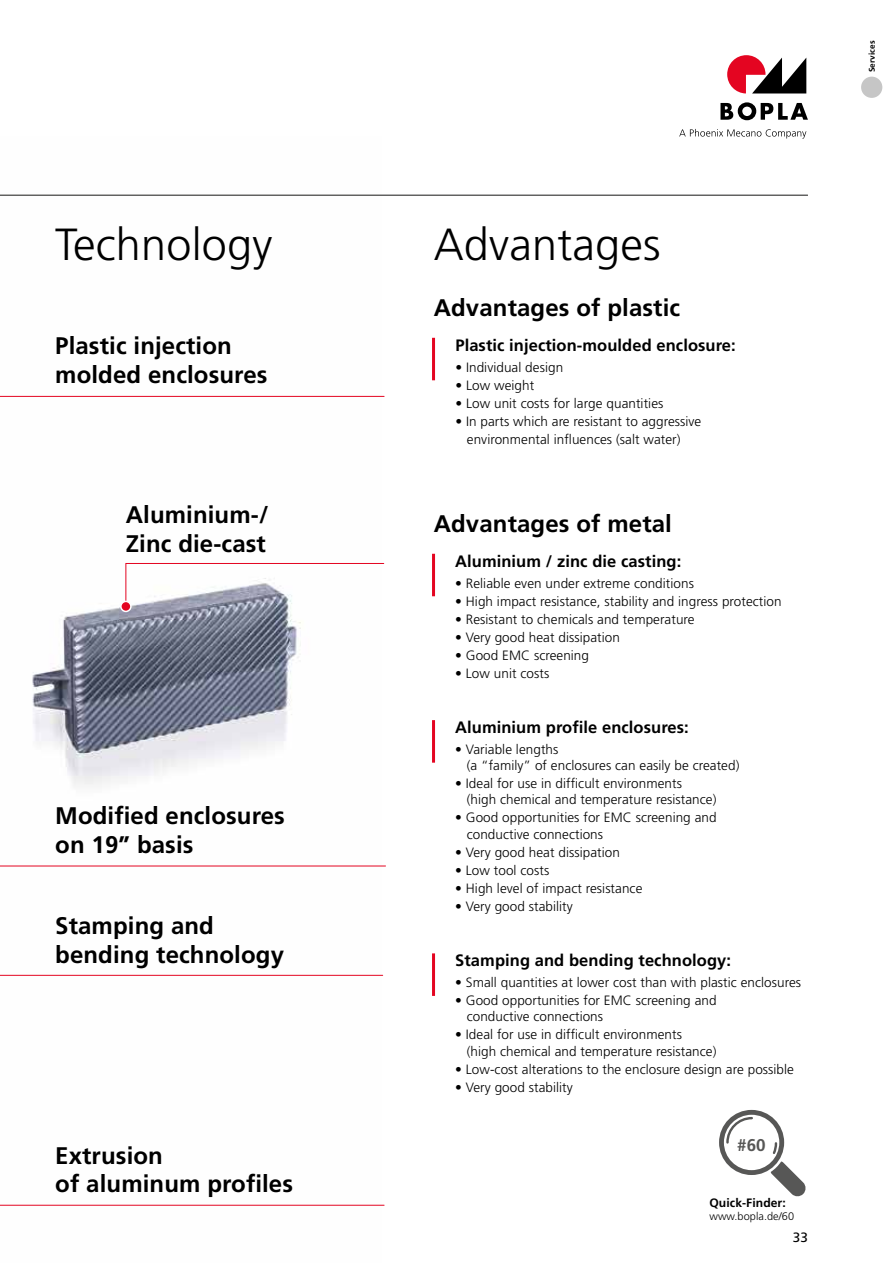
<style>
.page{position:relative;width:893px;height:1263px;background:#fff}
.page>*{position:absolute;margin:0;border:0;box-sizing:border-box;transform-origin:0 0}
.t1{font:300 45px "Frutiger";letter-spacing:.005em;color:#000}
.t2{font:700 24px/28.8px "Frutiger";letter-spacing:.005em;color:#000}
.t3{font:700 16.95px "Frutiger";color:#575756}
.t4{font:700 16.5px "Frutiger";letter-spacing:.005em;color:#000}
.t5{font:300 13.5px/16.2px "Frutiger";letter-spacing:.005em;color:#000}
.t6{font:13.5px "Frutiger LT Pro";color:#000}
.t7{font:700 12.15px "Frutiger";letter-spacing:.005em;color:#000}
.t8{font:300 10.95px "Frutiger";letter-spacing:.005em;color:#000}
.t9{font:700 8.25px "Frutiger LT Pro";letter-spacing:.01em;color:#000}
</style>
<div class="page">
<img style="left:0;top:194px;width:381px;height:781px">
<svg style="left:125px;top:563px;width:259px;height:41px"></svg>
<div style="left:121px;top:601px;width:10px;height:10px;background:#e40521;border-radius:50%"></div>
<div style="left:120px;top:601px;width:12px;height:11px;border:2px solid #fff;border-radius:50%"></div>
<hr style="left:0;top:396px;width:384px;height:1px;background:#e40521">
<hr style="left:0;top:866px;width:386px;height:1px;background:#e40521">
<hr style="left:0;top:975px;width:383px;height:1px;background:#e40521">
<svg style="left:0;top:1204px;width:385px;height:2px"></svg>
<div style="left:719px;top:1110px;width:65px;height:65px;border:5px solid #575756;border-radius:50%"></div>
<svg style="left:725px;top:1116px;width:28px;height:28px"></svg>
<svg style="left:771px;top:1141px;width:35px;height:56px"></svg>
<hr style="left:432px;top:338px;width:3px;height:42px;background:#e40521">
<hr style="left:432px;top:554px;width:3px;height:42px;background:#e40521">
<hr style="left:432px;top:953px;width:3px;height:43px;background:#e40521">
<hr style="left:432px;top:720px;width:3px;height:43px;background:#e40521">
<div style="left:861px;top:77px;width:21px;height:21px;background:#c6c6c6;border-radius:50%"></div>
<svg style="left:752px;top:58px;width:54px;height:35px"></svg>
<svg style="left:720px;top:102px;width:88px;height:18px"></svg>
<svg style="left:679px;top:129px;width:127px;height:10px"></svg>
<svg style="left:727px;top:55px;width:38px;height:38px"></svg>
<hr style="left:0;top:195px;width:808px;height:1px;background:#575756">
<p class="t9" style="left:867px;top:72px;width:33px;rotate:-90deg">Services</p>
<h1 class="t1" style="left:55px;top:219px;width:219px">Technology</h1>
<h1 class="t1" style="left:434px;top:219px;width:229px">Advantages</h1>
<h2 class="t2" style="left:55px;top:331px;width:214px">Plastic injection molded enclosures</h2>
<h2 class="t2" style="left:126px;top:500px;width:144px">Aluminium-/<br>Zinc die-cast</h2>
<h2 class="t2" style="left:55px;top:801px;width:231px">Modified enclosures on 19” basis</h2>
<h2 class="t2" style="left:55px;top:911px;width:230px">Stamping and bending technology</h2>
<h2 class="t2" style="left:55px;top:1141px;width:239px">Extrusion<br>of aluminum profiles</h2>
<h2 class="t2" style="left:434px;top:293px;width:248px">Advantages of plastic</h2>
<p class="t4" style="left:455px;top:336px;width:282px">Plastic injection-moulded enclosure:</p>
<p class="t5" style="left:455px;top:359px;width:109px">• Individual design</p>
<p class="t5" style="left:455px;top:377px;width:80px">• Low weight</p>
<p class="t5" style="left:455px;top:395px;width:209px">• Low unit costs for large quantities</p>
<p class="t5" style="left:467px;top:412px;width:236px;line-height:18px;text-indent:-11px">• In parts which are resistant to aggressive environmental influences (salt water)</p>
<h2 class="t2" style="left:434px;top:509px;width:240px">Advantages of metal</h2>
<p class="t4" style="left:455px;top:551px;width:228px">Aluminium / zinc die casting:</p>
<p class="t5" style="left:455px;top:575px;width:240px">• Reliable even under extreme conditions</p>
<p class="t5" style="left:455px;top:593px;width:328px">• High impact resistance, stability and ingress protection</p>
<p class="t5" style="left:455px;top:611px;width:241px">• Resistant to chemicals and temperature</p>
<p class="t5" style="left:455px;top:629px;width:166px">• Very good heat dissipation</p>
<p class="t5" style="left:455px;top:647px;width:135px">• Good EMC screening</p>
<p class="t5" style="left:455px;top:665px;width:96px">• Low unit costs</p>
<p class="t4" style="left:455px;top:717px;width:235px">Aluminium profile enclosures:</p>
<p class="t5" style="left:467px;top:741px;width:274px;text-indent:-11px">• Variable lengths<br>(a “family” of enclosures can easily be created)</p>
<p class="t5" style="left:467px;top:775px;width:251px;text-indent:-11px">• Ideal for use in difficult environments<br>(high chemical and temperature resistance)</p>
<p class="t5" style="left:467px;top:809px;width:251px;text-indent:-11px">• Good opportunities for EMC screening and conductive connections</p>
<p class="t5" style="left:455px;top:844px;width:166px">• Very good heat dissipation</p>
<p class="t5" style="left:455px;top:862px;width:96px">• Low tool costs</p>
<p class="t5" style="left:455px;top:880px;width:189px">• High level of impact resistance</p>
<p class="t5" style="left:455px;top:898px;width:119px">• Very good stability</p>
<p class="t4" style="left:455px;top:951px;width:277px">Stamping and bending technology:</p>
<p class="t5" style="left:455px;top:974px;width:347px">• Small quantities at lower cost than with plastic enclosures</p>
<p class="t5" style="left:467px;top:992px;width:251px;text-indent:-11px">• Good opportunities for EMC screening and conductive connections</p>
<p class="t5" style="left:467px;top:1027px;width:251px;text-indent:-11px">• Ideal for use in difficult environments<br>(high chemical and temperature resistance)</p>
<p class="t5" style="left:455px;top:1061px;width:340px">• Low-cost alterations to the enclosure design are possible</p>
<p class="t5" style="left:455px;top:1079px;width:119px">• Very good stability</p>
<p class="t3" style="left:737px;top:1135px;width:30px">#60</p>
<p class="t7" style="left:709px;top:1196px;width:78px">Quick-Finder:</p>
<p class="t8" style="left:709px;top:1210px;width:86px">www.bopla.de/60</p>
<p class="t6" style="left:793px;top:1229px;width:17px">33</p>
</div>
